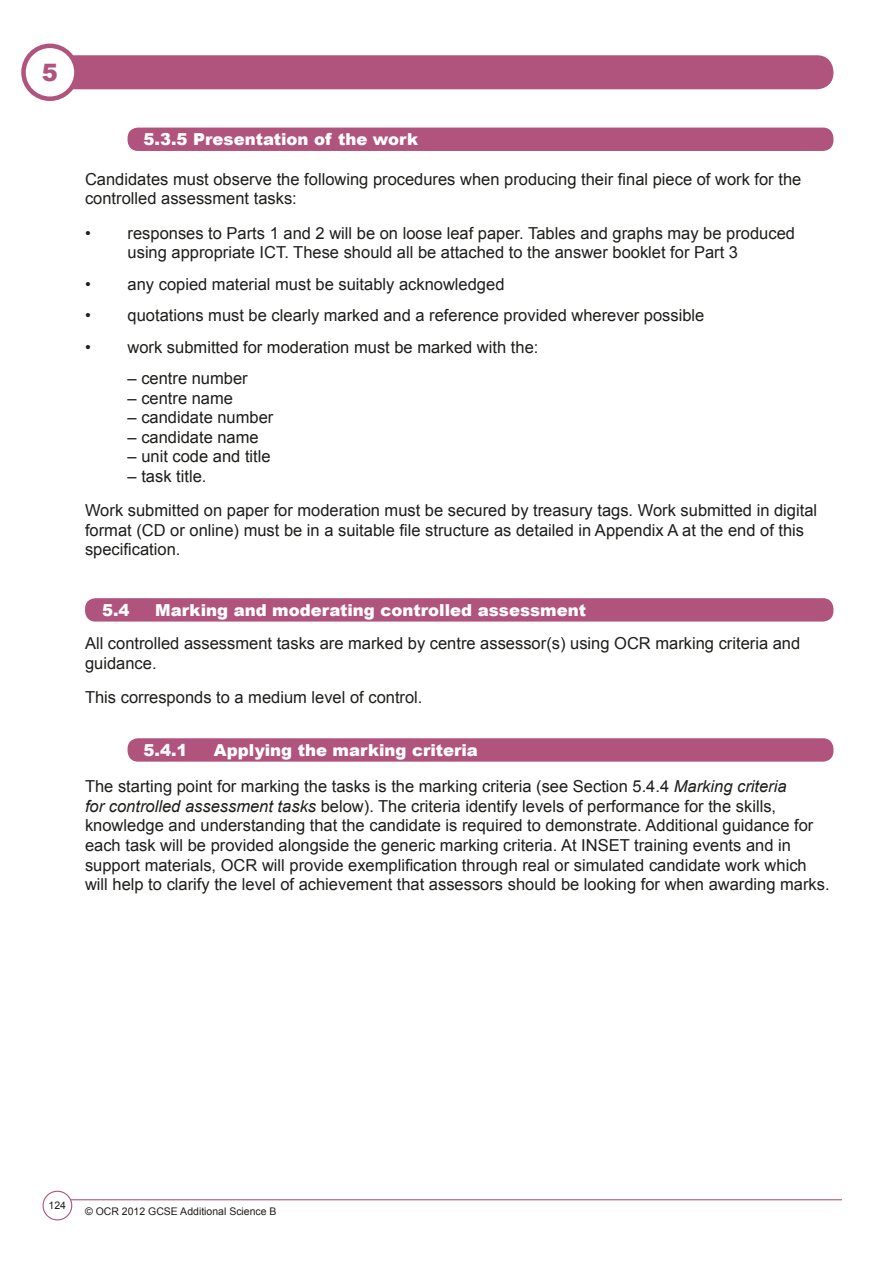
<style>
.page{position:relative;width:893px;height:1263px;background:#fff}
.page>*{position:absolute;margin:0;border:0;box-sizing:border-box;transform-origin:0 0}
.t1{font:900 24px "Arial";color:#b1547d}
.t2{font:16.5px/19.5px "Arial";color:#1d1d1b}
.t3{font:900 16.5px "Arial";color:#fff}
.t4{font:10.5px "Arial";color:#1d1d1b}
.s1{font-style:italic}
</style>
<div class="page">
<div style="left:51px;top:55px;width:782px;height:34px;background:#b1547d;border-radius:16px"></div>
<div style="left:24px;top:46px;width:52px;height:53px;background:#fff;border-radius:50%"></div>
<div style="left:21px;top:44px;width:58px;height:57px;border:4px solid #b1547d;border-radius:50%"></div>
<hr style="left:64px;top:1199px;width:778px;height:1px;background:#b1547d">
<div style="left:43px;top:1191px;width:29px;height:29px;background:#fff;border-radius:50%"></div>
<div style="left:43px;top:1191px;width:29px;height:29px;border:1px solid #b1547d;border-radius:50%"></div>
<div style="left:128px;top:128px;width:705px;height:23px;background:#b1547d;border-radius:10px"></div>
<div style="left:85px;top:598px;width:748px;height:23px;background:#b1547d;border-radius:10px"></div>
<div style="left:128px;top:738px;width:705px;height:24px;background:#b1547d;border-radius:10px"></div>
<h1 class="t1" style="left:42px;top:55px;width:18px">5</h1>
<p class="t3" style="left:144px;top:127px;width:276px">5.3.5 Presentation of the work</p>
<p class="t2" style="left:85px;top:169px;width:718px">Candidates must observe the following procedures when producing their final piece of work for the controlled assessment tasks:</p>
<p class="t2" style="left:128px;top:223px;width:669px;text-indent:-43px">• responses to Parts 1 and 2 will be on loose leaf paper. Tables and graphs may be produced using appropriate ICT. These should all be attached to the answer booklet for Part 3</p>
<p class="t2" style="left:85px;top:274px;width:421px">• any copied material must be suitably acknowledged</p>
<p class="t2" style="left:85px;top:306px;width:621px">• quotations must be clearly marked and a reference provided wherever possible</p>
<p class="t2" style="left:85px;top:337px;width:455px">• work submitted for moderation must be marked with the:</p>
<p class="t2" style="left:128px;top:369px;width:122px">– centre number</p>
<p class="t2" style="left:128px;top:388px;width:107px">– centre name</p>
<p class="t2" style="left:128px;top:408px;width:147px">– candidate number</p>
<p class="t2" style="left:128px;top:427px;width:133px">– candidate name</p>
<p class="t2" style="left:128px;top:447px;width:145px">– unit code and title</p>
<p class="t2" style="left:85px;top:459px;width:734px;line-height:34.5px;text-indent:43px">– task title.<br>Work submitted on paper for moderation must be secured by treasury tags. Work submitted in digital</p>
<p class="t2" style="left:85px;top:520px;width:721px">format (CD or online) must be in a suitable file structure as detailed in Appendix A at the end of this specification.</p>
<p class="t3" style="left:102px;top:598px;width:29px">5.4</p>
<p class="t3" style="left:155px;top:598px;width:432px">Marking and moderating controlled assessment</p>
<p class="t2" style="left:85px;top:634px;width:717px">All controlled assessment tasks are marked by centre assessor(s) using OCR marking criteria and guidance.</p>
<p class="t2" style="left:85px;top:688px;width:339px">This corresponds to a medium level of control.</p>
<p class="t3" style="left:144px;top:738px;width:46px">5.4.1</p>
<p class="t3" style="left:214px;top:738px;width:266px">Applying the marking criteria</p>
<p class="t2" style="left:85px;top:777px;width:746px">The starting point for marking the tasks is the marking criteria (see Section 5.4.4 <span class="s1">Marking criteria<br>for controlled assessment tasks</span> below). The criteria identify levels of performance for the skills, knowledge and understanding that the candidate is required to demonstrate. Additional guidance for each task will be provided alongside the generic marking criteria. At INSET training events and in support materials, OCR will provide exemplification through real or simulated candidate work which will help to clarify the level of achievement that assessors should be looking for when awarding marks.</p>
<p class="t4" style="left:49px;top:1199px;width:19px">124</p>
<p class="t4" style="left:85px;top:1205px;width:193px">© OCR 2012 GCSE Additional Science B</p>
</div>
